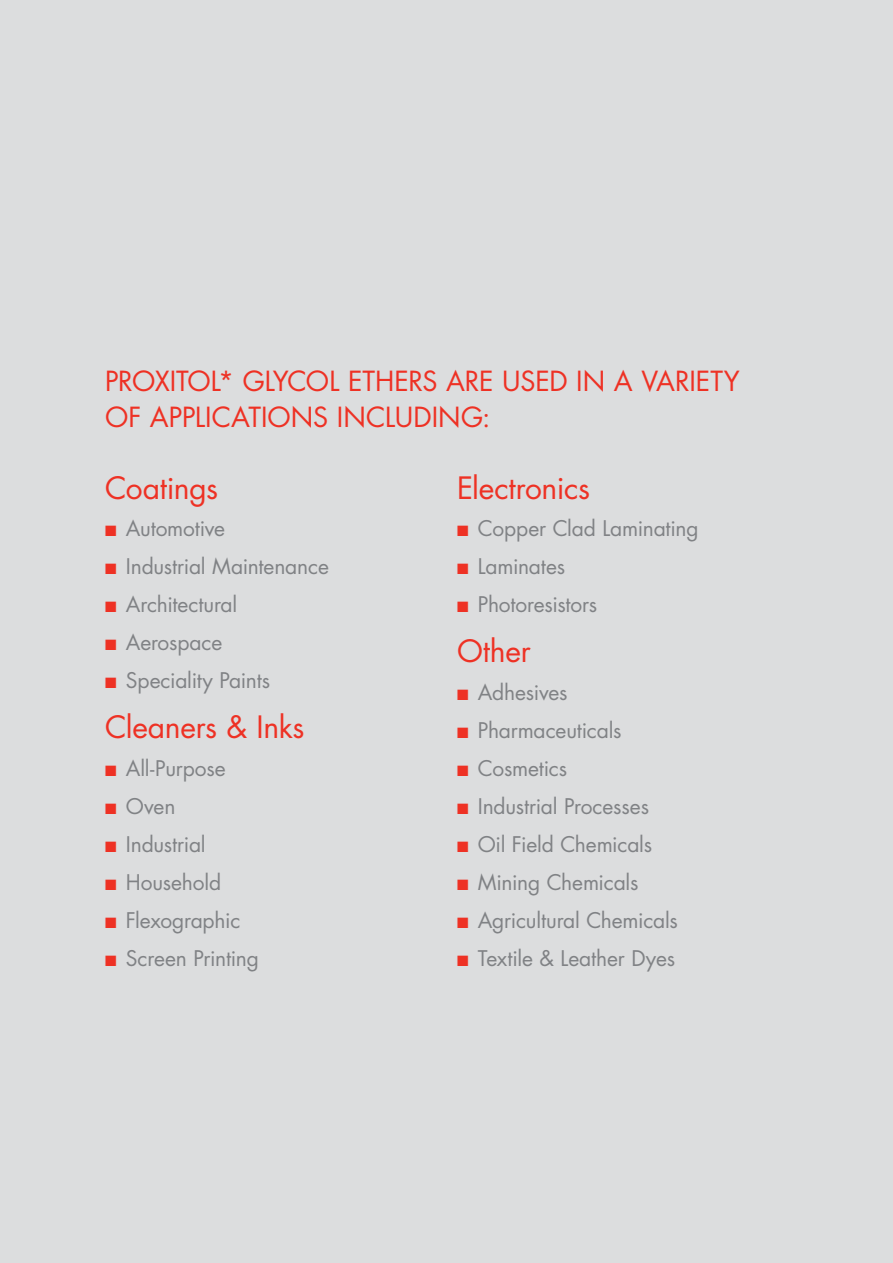
<style>
.page{position:relative;width:893px;height:1263px;background:#dcddde}
.page>*{position:absolute;margin:0;border:0;box-sizing:border-box;transform-origin:0 0}
.t1{font:30px "Futura";letter-spacing:-.005em;color:#ee3124}
.t2{font:27px/36px "Futura";letter-spacing:-.005em;color:#ee3124}
.t3{font:21px "Futura";letter-spacing:-.005em;color:#808285}
.s1{color:#ee3124}
</style>
<div class="page">
<p class="t2" style="left:105px;top:363px;width:636px">Proxitol* Glycol Ethers are used in a variety of applications including:</p>
<h1 class="t1" style="left:105px;top:467px;width:115px">Coatings</h1>
<p class="t3" style="left:105px;top:514px;width:122px"><span class="s1">■</span> Automotive</p>
<p class="t3" style="left:105px;top:552px;width:225px"><span class="s1">■</span> I ndustrial Maintenance</p>
<p class="t3" style="left:105px;top:590px;width:134px"><span class="s1">■</span> Architectural</p>
<p class="t3" style="left:105px;top:628px;width:119px"><span class="s1">■</span> Aerospace</p>
<p class="t3" style="left:105px;top:666px;width:166px"><span class="s1">■</span> Speciality Paints</p>
<h1 class="t1" style="left:105px;top:706px;width:201px">Cleaners &amp; I nks</h1>
<p class="t3" style="left:105px;top:754px;width:122px"><span class="s1">■</span> All-Purpose</p>
<p class="t3" style="left:105px;top:791px;width:72px"><span class="s1">■</span> Oven</p>
<p class="t3" style="left:105px;top:829px;width:102px"><span class="s1">■</span> I ndustrial</p>
<p class="t3" style="left:105px;top:867px;width:118px"><span class="s1">■</span> Household</p>
<p class="t3" style="left:105px;top:905px;width:137px"><span class="s1">■</span> Flexographic</p>
<p class="t3" style="left:105px;top:943px;width:155px"><span class="s1">■</span> Screen Printing</p>
<h1 class="t1" style="left:457px;top:467px;width:134px">Electronics</h1>
<p class="t3" style="left:457px;top:514px;width:243px"><span class="s1">■</span> Copper Clad Laminating</p>
<p class="t3" style="left:457px;top:552px;width:110px"><span class="s1">■</span> Laminates</p>
<p class="t3" style="left:457px;top:590px;width:142px"><span class="s1">■</span> Photoresistors</p>
<h1 class="t1" style="left:457px;top:630px;width:75px">Other</h1>
<p class="t3" style="left:457px;top:678px;width:112px"><span class="s1">■</span> Adhesives</p>
<p class="t3" style="left:457px;top:716px;width:166px"><span class="s1">■</span> Pharmaceuticals</p>
<p class="t3" style="left:457px;top:754px;width:112px"><span class="s1">■</span> Cosmetics</p>
<p class="t3" style="left:457px;top:791px;width:194px"><span class="s1">■</span> Industrial Processes</p>
<p class="t3" style="left:457px;top:829px;width:197px"><span class="s1">■</span> Oil Field Chemicals</p>
<p class="t3" style="left:457px;top:867px;width:183px"><span class="s1">■</span> Mining Chemicals</p>
<p class="t3" style="left:457px;top:905px;width:222px"><span class="s1">■</span> Agricultural Chemicals</p>
<p class="t3" style="left:457px;top:943px;width:220px"><span class="s1">■</span> Textile &amp; Leather Dyes</p>
</div>
